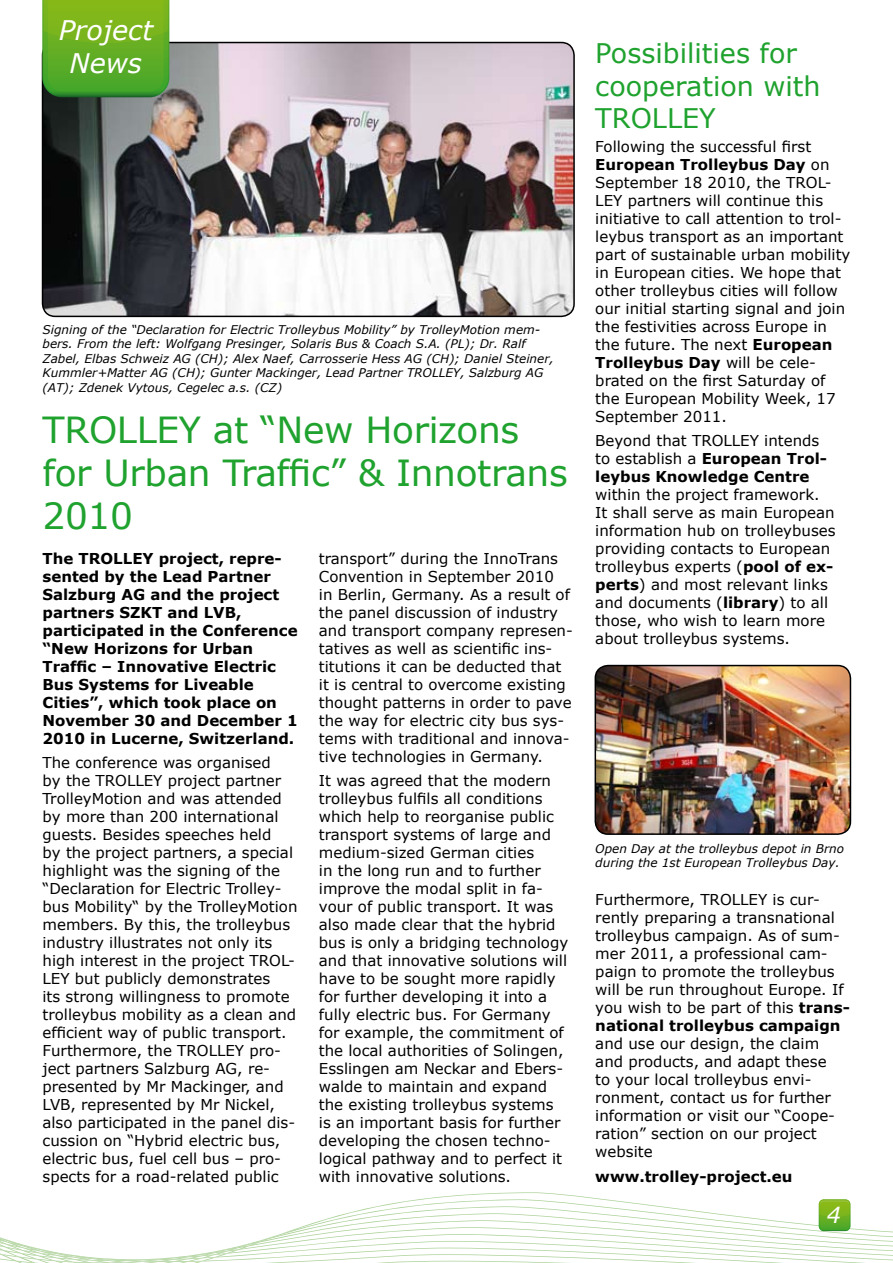
<style>
.page{position:relative;width:893px;height:1263px;background:#fff}
.page>*{position:absolute;margin:0;border:0;box-sizing:border-box;transform-origin:0 0}
.t1{font:36px/43.2px "Verdana";letter-spacing:-.01em;color:#1fa22e}
.t2{font:27px/32.4px "Verdana";color:#1fa22e}
.t3{font:italic 27px/32.4px "Verdana";color:#fff;text-align:center}
.t4{font:italic 22.2px "Verdana";color:#fff}
.t5{font:15px/18px "Verdana";color:#000}
.t6{font:700 15px/18px "Verdana";color:#000}
.t7{font:italic 12px/14.4px "Verdana";color:#000}
.s1{font-weight:700}
</style>
<div class="page">
<img style="left:43px;top:43px;width:531px;height:273px">
<div style="left:42px;top:42px;width:533px;height:275px;border:2px solid #000;border-radius:13px"></div>
<svg style="left:0;top:1192px;width:893px;height:71px"></svg>
<svg style="left:819px;top:1199px;width:31px;height:32px"></svg>
<svg style="left:42px;top:0;width:127px;height:97px;background:#64ac22"></svg>
<img style="left:595px;top:665px;width:255px;height:169px">
<div style="left:595px;top:665px;width:256px;height:170px;border:2px solid #000;border-radius:13px"></div>
<h2 class="t3" style="left:59px;top:15px;width:96px">Project<br>News</h2>
<p class="t7" style="left:43px;top:323px;width:513px">Signing of the “Declaration for Electric Trolleybus Mobility” by TrolleyMotion mem&shy;bers. From the left: Wolfgang Presinger, Solaris Bus &amp; Coach S.A. (PL); Dr. Ralf Zabel, Elbas Schweiz AG (CH); Alex Naef, Carrosserie Hess AG (CH); Daniel Steiner, Kummler+Matter AG (CH); Gunter Mackinger, Lead Partner TROLLEY, Salzburg AG (AT); Zdenek Vytous, Cegelec a.s. (CZ)</p>
<h1 class="t1" style="left:43px;top:408px;width:527px">TROLLEY at “New Horizons for Urban Traffic” &amp; Innotrans<br>2010</h1>
<p class="t6" style="left:43px;top:550px;width:257px">The TROLLEY project, repre&shy;sented by the Lead Partner<br>Salzburg AG and the project partners SZKT and LVB, participated in the Conference “New Horizons for Urban<br>Traffic – Innovative Electric<br>Bus Systems for Liveable<br>Cities”, which took place on<br>November 30 and December 1<br>2010 in Lucerne, Switzerland.</p>
<p class="t5" style="left:43px;top:754px;width:257px">The conference was organised<br>by the TROLLEY project partner<br>TrolleyMotion and was attended by more than 200 international guests. Besides speeches held<br>by the project partners, a special highlight was the signing of the “Declaration for Electric Trolley&shy;bus Mobility“ by the TrolleyMotion members. By this, the trolleybus industry illustrates not only its high interest in the project TROL-<br>LEY but publicly demonstrates<br>its strong willingness to promote trolleybus mobility as a clean and efficient way of public transport.<br>Furthermore, the TROLLEY pro&shy;ject partners Salzburg AG, re&shy;presented by Mr Mackinger, and<br>LVB, represented by Mr Nickel, also participated in the panel dis&shy;cussion on “Hybrid electric bus, electric bus, fuel cell bus – pro&shy;spects for a road-related public</p>
<p class="t5" style="left:319px;top:550px;width:255px">transport” during the InnoTrans<br>Convention in September 2010<br>in Berlin, Germany. As a result of the panel discussion of industry and transport company represen&shy;tatives as well as scientific ins&shy;titutions it can be deducted that it is central to overcome existing thought patterns in order to pave the way for electric city bus sys&shy;tems with traditional and innova&shy;tive technologies in Germany.</p>
<p class="t5" style="left:319px;top:772px;width:251px">It was agreed that the modern trolleybus fulfils all conditions which help to reorganise public transport systems of large and medium-sized German cities<br>in the long run and to further improve the modal split in fa&shy;vour of public transport. It was also made clear that the hybrid bus is only a bridging technology and that innovative solutions will have to be sought more rapidly for further developing it into a fully electric bus. For Germany for example, the commitment of the local authorities of Solingen,<br>Esslingen am Neckar and Ebers&shy;walde to maintain and expand the existing trolleybus systems is an important basis for further developing the chosen techno&shy;logical pathway and to perfect it with innovative solutions.</p>
<h2 class="t2" style="left:595px;top:38px;width:227px">Possibilities for cooperation with<br>TROLLEY</h2>
<p class="t5" style="left:595px;top:138px;width:257px">Following the successful first<br><span class="s1">European Trolleybus Day</span> on<br>September 18 2010, the TROL-<br>LEY partners will continue this initiative to call attention to trol&shy;leybus transport as an important part of sustainable urban mobility in European cities. We hope that other trolleybus cities will follow our initial starting signal and join the festivities across Europe in the future. The next <span class="s1">European<br>Trolleybus Day</span> will be cele&shy;brated on the first Saturday of the European Mobility Week, 17<br>September 2011.</p>
<p class="t5" style="left:595px;top:432px;width:233px">Beyond that TROLLEY intends to establish a <span class="s1">European Trol&shy;leybus Knowledge Centre</span></p>
<p class="t5" style="left:595px;top:486px;width:242px">within the project framework.<br>It shall serve as main European information hub on trolleybuses providing contacts to European trolleybus experts (<span class="s1">pool of ex&shy;perts</span>) and most relevant links and documents (<span class="s1">library</span>) to all those, who wish to learn more about trolleybus systems.</p>
<p class="t7" style="left:595px;top:841px;width:250px">Open Day at the trolleybus depot in Brno during the 1st European Trolleybus Day.</p>
<p class="t5" style="left:595px;top:890px;width:256px">Furthermore, TROLLEY is cur&shy;rently preparing a transnational trolleybus campaign. As of sum&shy;mer 2011, a professional cam&shy;paign to promote the trolleybus will be run throughout Europe. If you wish to be part of this <span class="s1">trans&shy;national trolleybus campaign</span></p>
<p class="t5" style="left:595px;top:1034px;width:241px">and use our design, the claim and products, and adapt these to your local trolleybus envi&shy;ronment, contact us for further information or visit our “Coope&shy;ration” section on our project website</p>
<p class="t6" style="left:595px;top:1168px;width:199px">www.trolley-project.eu</p>
<h3 class="t4" style="left:827px;top:1201px;width:16px">4</h3>
</div>
